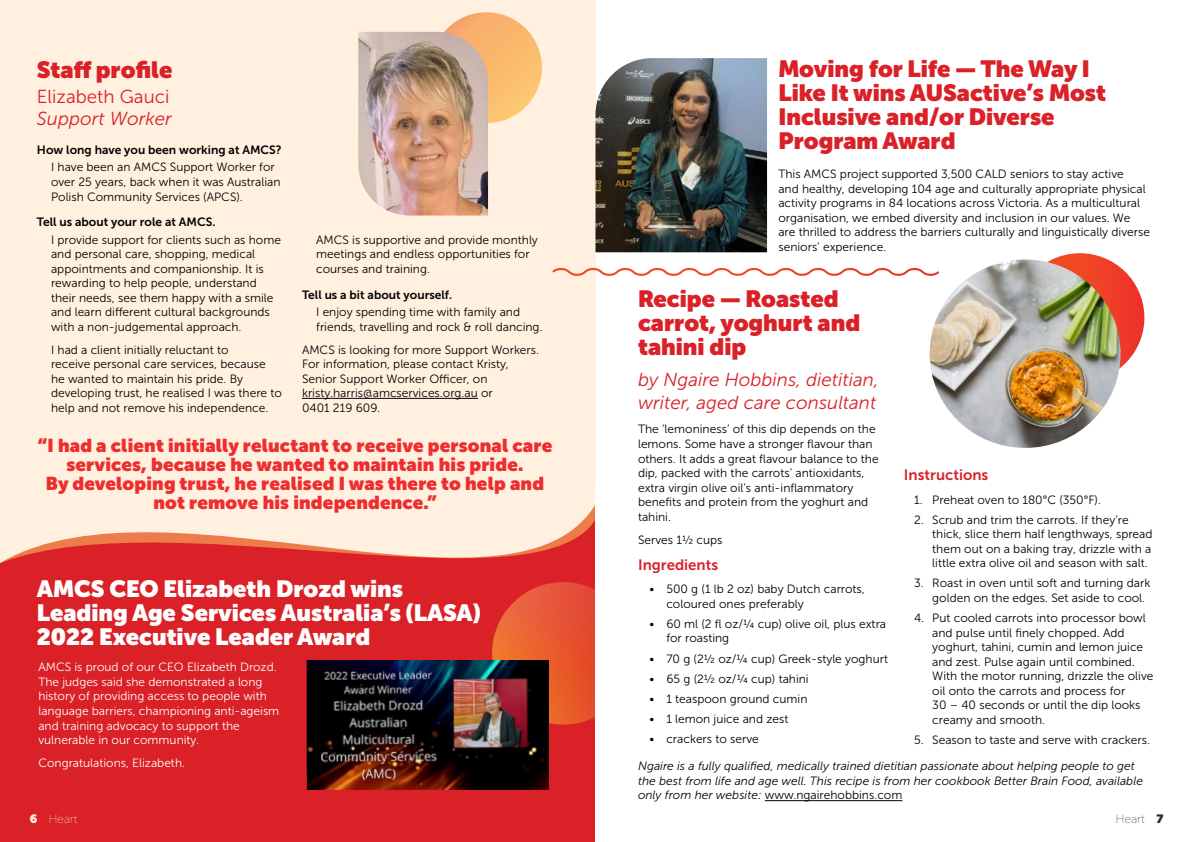
<style>
.page{position:relative;width:1191px;height:842px;background:#fff}
.page>*{position:absolute;margin:0;border:0;box-sizing:border-box;transform-origin:0 0}
.Sub_1{font:900 23.4px/24px "Museo Sans Display";color:#da2128}
.Sub_1-2{font:900 23.4px/24px "Museo Sans Display";color:#fff}
.Sub_2{font:italic 18.8px/22.5px "Museo Sans 300";color:#da2128}
.Sub_2-2{font:18.8px/22.5px "Museo Sans 300";color:#da2128}
.Pull_quote{font:900 18.5px/19px "Museo Sans Display";letter-spacing:.01em;color:#ee2d2f;text-align:center}
.Sub_3{font:15px "Museo Sans 700";color:#da2128}
.Paragraph{font:12px/14.5px "Museo Sans 300";color:#000}
.Staff_profile_answer{font:12px/14.5px "Museo Sans 300";color:#000}
.Paragraph-2{font:12px/14.5px "Museo Sans 300";color:#fff}
.Paragraph-3{font:italic 12px/14.5px "Museo Sans 300";color:#000}
.Staff_profile{font:12px "Museo Sans 700";color:#000}
.t1{font:300 12px "Museo Sans Display";letter-spacing:.03em;color:#fff0e0}
.t2{font:300 12px "Museo Sans Display";letter-spacing:.03em;color:#3e261e}
.s1{font-style:italic}
.s2{font-style:normal}
.s3{font-weight:900}
</style>
<div class="page">
<div style="left:0;top:0;width:595px;height:649px;background:#fff0e0"></div>
<svg style="left:444px;top:12px;width:98px;height:112px"></svg>
<svg style="left:0;top:505px;width:595px;height:337px;background:#df4144"></svg>
<svg style="left:483px;top:573px;width:112px;height:161px;background:#e34b2e"></svg>
<svg style="left:1018px;top:253px;width:127px;height:115px"></svg>
<img style="left:358px;top:32px;width:130px;height:184px">
<svg style="left:552px;top:265px;width:377px;height:14px"></svg>
<img style="left:307px;top:660px;width:242px;height:130px">
<img style="left:595px;top:58px;width:172px;height:194px">
<hr style="left:302px;top:398px;width:176px;height:1px;background:#000">
<hr style="left:765px;top:800px;width:137px;height:1px;background:#000">
<img style="left:929px;top:260px;width:191px;height:188px">
<h2 class="Sub_1" style="left:37px;top:57px;width:137px">Staff profile</h2>
<h3 class="Sub_2-2" style="left:37px;top:85px;width:136px">Elizabeth Gauci<br><span class="s1">Support Worker</span></h3>
<p class="Staff_profile" style="left:37px;top:143px;width:246px">How long have you been working at AMCS?</p>
<p class="Staff_profile_answer" style="left:51px;top:160px;width:231px">I have been an AMCS Support Worker for over 25 years, back when it was Australian<br>Polish Community Services (APCS).</p>
<p class="Staff_profile" style="left:37px;top:216px;width:180px">Tell us about your role at AMCS.</p>
<p class="Staff_profile_answer" style="left:51px;top:232px;width:231px">I provide support for clients such as home and personal care, shopping, medical appointments and companionship. It is rewarding to help people, understand their needs, see them happy with a smile and learn different cultural backgrounds with a non-judgemental approach.</p>
<p class="Staff_profile_answer" style="left:51px;top:343px;width:232px">I had a client initially reluctant to<br>receive personal care services, because he wanted to maintain his pride. By developing trust, he realised I was there to help and not remove his independence.</p>
<p class="Staff_profile_answer" style="left:316px;top:232px;width:223px">AMCS is supportive and provide monthly meetings and endless opportunities for courses and training.</p>
<p class="Staff_profile" style="left:302px;top:288px;width:152px">Tell us a bit about yourself.</p>
<p class="Staff_profile_answer" style="left:316px;top:305px;width:228px">I enjoy spending time with family and friends, travelling and rock &amp; roll dancing.</p>
<p class="Paragraph" style="left:302px;top:342px;width:239px">AMCS is looking for more Support Workers.<br>For information, please contact Kristy, Senior Support Worker Officer, on kristy.harris@amcservices.org.au or<br>0401 219 609.</p>
<p class="Pull_quote" style="left:38px;top:436px;width:516px">“I had a client initially reluctant to receive personal care services, because he wanted to maintain his pride.<br>By developing trust, he realised I was there to help and not remove his independence.”</p>
<h2 class="Sub_1-2" style="left:37px;top:577px;width:445px">AMCS CEO Elizabeth Drozd wins<br>Leading Age Services Australia’s (LASA)<br>2022 Executive Leader Award</h2>
<p class="Paragraph-2" style="left:38px;top:660px;width:242px">AMCS is proud of our CEO Elizabeth Drozd.<br>The judges said she demonstrated a long history of providing access to people with language barriers, championing anti-ageism and training advocacy to support the vulnerable in our community.</p>
<p class="Paragraph-2" style="left:38px;top:756px;width:148px">Congratulations, Elizabeth.</p>
<h2 class="Sub_1" style="left:778px;top:57px;width:329px">Moving for Life — The Way I<br>Like It wins AUSactive’s Most<br>Inclusive and/or Diverse<br>Program Award</h2>
<p class="Paragraph" style="left:778px;top:167px;width:373px">This AMCS project supported 3,500 CALD seniors to stay active<br>and healthy, developing 104 age and culturally appropriate physical activity programs in 84 locations across Victoria. As a multicultural organisation, we embed diversity and inclusion in our values. We are thrilled to address the barriers culturally and linguistically diverse seniors’ experience.</p>
<h2 class="Sub_1" style="left:638px;top:287px;width:224px">Recipe — Roasted carrot, yoghurt and tahini dip</h2>
<h3 class="Sub_2" style="left:638px;top:369px;width:242px">by Ngaire Hobbins, dietitian, writer, aged care consultant</h3>
<p class="Paragraph" style="left:638px;top:422px;width:242px">The ‘lemoniness’ of this dip depends on the lemons. Some have a stronger flavour than others. It adds a great flavour balance to the dip, packed with the carrots’ antioxidants, extra virgin olive oil’s anti-inflammatory benefits and protein from the yoghurt and tahini.</p>
<p class="Paragraph" style="left:638px;top:532px;width:86px">Serves 1½ cups</p>
<p class="Sub_3" style="left:638px;top:557px;width:82px">Ingredients</p>
<p class="Paragraph" style="left:666px;top:582px;width:200px;text-indent:-17px">• 500 g (1 lb 2 oz) baby Dutch carrots, coloured ones preferably</p>
<p class="Paragraph" style="left:666px;top:616px;width:221px;text-indent:-17px">• 60 ml (2 fl oz/¼ cup) olive oil, plus extra for roasting</p>
<p class="Paragraph" style="left:649px;top:651px;width:240px">• 70 g (2½ oz/¼ cup) Greek-style yoghurt</p>
<p class="Paragraph" style="left:649px;top:671px;width:161px">• 65 g (2½ oz/¼ cup) tahini</p>
<p class="Paragraph" style="left:649px;top:692px;width:160px">• 1 teaspoon ground cumin</p>
<p class="Paragraph" style="left:649px;top:712px;width:140px">• 1 lemon juice and zest</p>
<p class="Paragraph" style="left:649px;top:732px;width:111px">• crackers to serve</p>
<p class="Sub_3" style="left:904px;top:467px;width:86px">Instructions</p>
<p class="Paragraph" style="left:914px;top:492px;width:188px">1. Preheat oven to 180°C (350°F).</p>
<p class="Paragraph" style="left:932px;top:512px;width:222px;text-indent:-18px">2. Scrub and trim the carrots. If they’re thick, slice them half lengthways, spread them out on a baking tray, drizzle with a little extra olive oil and season with salt.</p>
<p class="Paragraph" style="left:932px;top:576px;width:220px;text-indent:-18px">3. Roast in oven until soft and turning dark golden on the edges. Set aside to cool.</p>
<p class="Paragraph" style="left:932px;top:611px;width:223px;text-indent:-18px">4. Put cooled carrots into processor bowl and pulse until finely chopped. Add yoghurt, tahini, cumin and lemon juice and zest. Pulse again until combined.<br>With the motor running, drizzle the olive oil onto the carrots and process for<br>30 – 40 seconds or until the dip looks creamy and smooth.</p>
<p class="Paragraph" style="left:914px;top:733px;width:237px">5. Season to taste and serve with crackers.</p>
<p class="Paragraph-3" style="left:638px;top:759px;width:506px">Ngaire is a fully qualified, medically trained dietitian passionate about helping people to get the best from life and age well. This recipe is from her cookbook Better Brain Food, available only from her website: <span class="s2">www.ngairehobbins.com</span></p>
<p class="t1" style="left:30px;top:813px;width:49px"><span class="s3">6</span> Heart</p>
<p class="t2" style="left:1116px;top:813px;width:49px">Heart <span class="s3">7</span></p>
</div>
